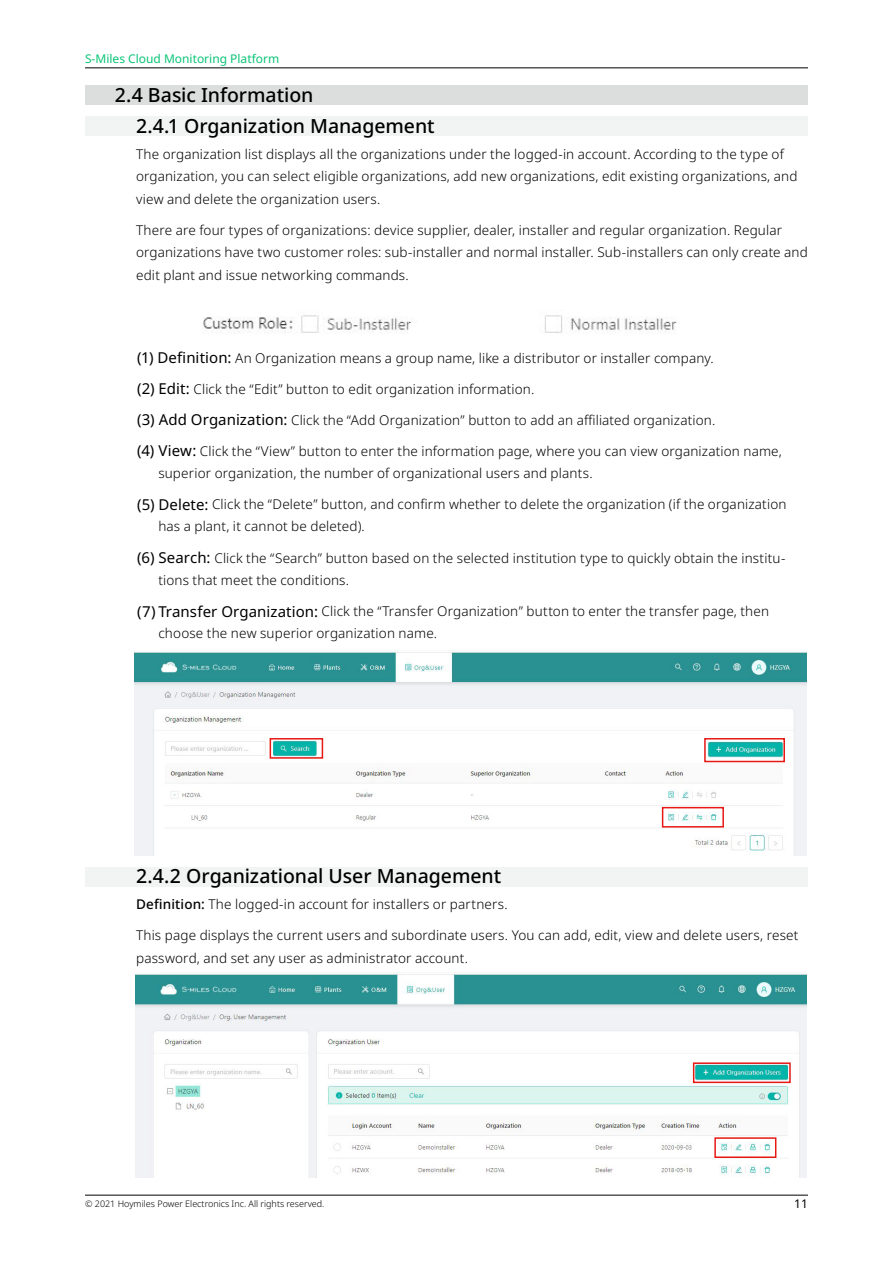
<style>
.page{position:relative;width:893px;height:1263px;background:#fff}
.page>*{position:absolute;margin:0;border:0;box-sizing:border-box;transform-origin:0 0}
.t1{font:500 19.5px/31px "Noto Sans";letter-spacing:-.005em;color:#000}
.t2{font:300 13.5px/22.5px "Noto Sans";letter-spacing:.01em;color:#000}
.t3{font:12px "Noto Sans";color:#0ac476}
.t4{font:12px "Noto Sans";color:#000}
.t5{font:300 9px "Noto Sans";color:#000}
.s1{font-weight:400;font-size:15px}
.s2{font-weight:500}
</style>
<div class="page">
<hr style="left:85px;top:1195px;width:723px;height:1px;background:#000">
<hr style="left:85px;top:68px;width:723px;height:1px;background:#000">
<div style="left:85px;top:85px;width:723px;height:20px;background:#dcdddd"></div>
<div style="left:85px;top:116px;width:723px;height:20px;background:#f2f3f3"></div>
<img style="left:203px;top:315px;width:474px;height:19px">
<img style="left:135px;top:650px;width:672px;height:206px">
<div style="left:85px;top:867px;width:723px;height:19px;background:#f2f3f3"></div>
<img style="left:136px;top:972px;width:670px;height:206px">
<div style="left:693px;top:1062px;width:98px;height:21px;border:2px solid #e61914"></div>
<div style="left:714px;top:1137px;width:62px;height:21px;border:2px solid #e61914"></div>
<div style="left:270px;top:738px;width:53px;height:21px;border:2px solid #e61914"></div>
<div style="left:662px;top:807px;width:62px;height:20px;border:2px solid #e61914"></div>
<div style="left:704px;top:738px;width:81px;height:24px;border:2px solid #e61914"></div>
<p class="t3" style="left:85px;top:51px;width:196px">S-Miles Cloud Monitoring Platform</p>
<h1 class="t1" style="left:136px;top:80px;width:300px;text-indent:-21px">2.4 Basic Information<br>2.4.1 Organization Management</h1>
<p class="t2" style="left:136px;top:143px;width:663px">The organization list displays all the organizations under the logged-in account. According to the type of organization, you can select eligible organizations, add new organizations, edit existing organizations, and view and delete the organization users.</p>
<p class="t2" style="left:136px;top:219px;width:673px">There are four types of organizations: device supplier, dealer, installer and regular organization. Regular organizations have two customer roles: sub-installer and normal installer. Sub-installers can only create and edit plant and issue networking commands.</p>
<p class="t2" style="left:137px;top:347px;width:578px"><span class="s1">(1) Definition:</span> An Organization means a group name, like a distributor or installer company.</p>
<p class="t2" style="left:137px;top:378px;width:399px"><span class="s1">(2) Edit:</span> Click the “Edit” button to edit organization information.</p>
<p class="t2" style="left:137px;top:409px;width:580px"><span class="s1">(3) Add Organization:</span> Click the “Add Organization” button to add an affiliated organization.</p>
<p class="t2" style="left:158px;top:440px;width:625px;line-height:21.8px;text-indent:-21px"><span class="s1">(4) View:</span> Click the “View” button to enter the information page, where you can view organization name, superior organization, the number of organizational users and plants.</p>
<p class="t2" style="left:158px;top:494px;width:630px;line-height:21.8px;text-indent:-21px"><span class="s1">(5) Delete:</span> Click the “Delete” button, and confirm whether to delete the organization (if the organization has a plant, it cannot be deleted).</p>
<p class="t2" style="left:158px;top:547px;width:628px;line-height:21.8px;text-indent:-21px"><span class="s1">(6) Search:</span> Click the “Search” button based on the selected institution type to quickly obtain the institu&shy;tions that meet the conditions.</p>
<p class="t2" style="left:158px;top:601px;width:612px;line-height:21.8px;text-indent:-21px"><span class="s1">(7) Transfer Organization:</span> Click the “Transfer Organization” button to enter the transfer page, then choose the new superior organization name.</p>
<h1 class="t1" style="left:136px;top:861px;width:367px">2.4.2 Organizational User Management</h1>
<p class="t2" style="left:136px;top:893px;width:373px"><span class="s2">Definition:</span> The logged-in account for installers or partners.</p>
<p class="t2" style="left:136px;top:924px;width:664px">This page displays the current users and subordinate users. You can add, edit, view and delete users, reset password, and set any user as administrator account.</p>
<p class="t5" style="left:85px;top:1197px;width:241px">© 2021 Hoymiles Power Electronics Inc. All rights reserved.</p>
<p class="t4" style="left:794px;top:1195px;width:15px">11</p>
</div>
